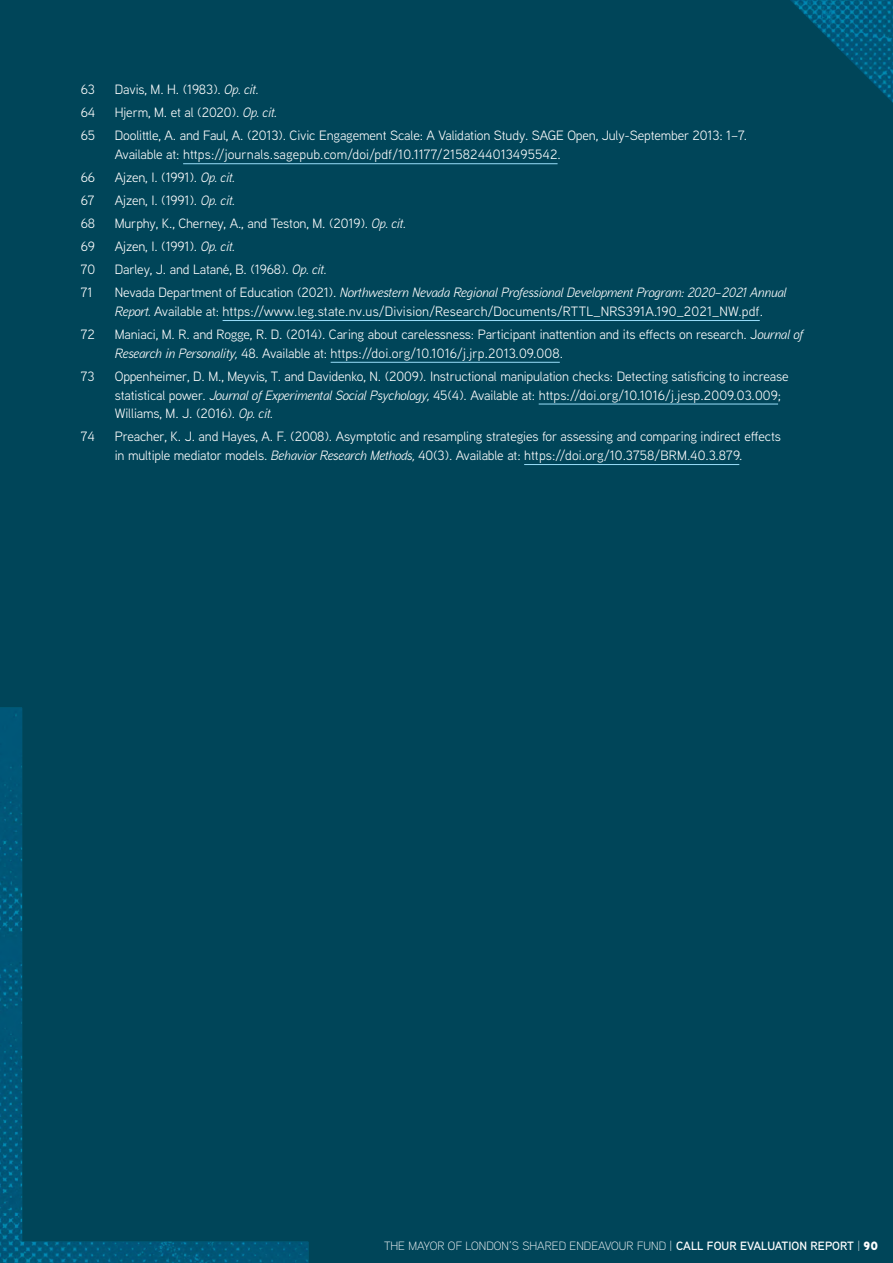
<style>
.page{position:relative;width:893px;height:1263px;background:#004559}
.page>*{position:absolute;margin:0;border:0;box-sizing:border-box;transform-origin:0 0}
.t1{font:13.5px/18.8px "Aaux Next";letter-spacing:-.01em;color:#fff}
.t2{font:13.5px/18.8px "Aaux Next";letter-spacing:.01em;color:#fff}
.t3{font:300 12px "Aaux Next";color:#fff}
.s1{font-style:italic}
.s2{font-weight:600}
.s3{font-weight:900}
</style>
<div class="page">
<img style="left:790px;top:0;width:103px;height:103px">
<img style="left:0;top:708px;width:308px;height:555px">
<hr style="left:183px;top:163px;width:375px;height:1px;background:#99defa">
<hr style="left:223px;top:320px;width:537px;height:1px;background:#99defa">
<hr style="left:331px;top:362px;width:229px;height:1px;background:#99defa">
<hr style="left:539px;top:404px;width:239px;height:1px;background:#99defa">
<hr style="left:524px;top:464px;width:215px;height:1px;background:#99defa">
<p class="t1" style="left:81px;top:80px;width:16px">63</p>
<p class="t1" style="left:115px;top:80px;width:145px">Davis, M. H. (1983). <span class="s1">Op. cit.</span></p>
<p class="t1" style="left:81px;top:103px;width:16px">64</p>
<p class="t1" style="left:115px;top:103px;width:164px">Hjerm, M. et al (2020). <span class="s1">Op. cit.</span></p>
<p class="t1" style="left:81px;top:126px;width:16px">65</p>
<p class="t1" style="left:115px;top:126px;width:634px">Doolittle, A. and Faul, A. (2013). Civic Engagement Scale: A Validation Study. SAGE Open, July-September 2013: 1–7.<br>Available at: https://journals.sagepub.com/doi/pdf/10.1177/2158244013495542.</p>
<p class="t1" style="left:81px;top:168px;width:16px">66</p>
<p class="t1" style="left:115px;top:168px;width:122px">Ajzen, I. (1991). <span class="s1">Op. cit.</span></p>
<p class="t1" style="left:81px;top:191px;width:15px">67</p>
<p class="t1" style="left:115px;top:191px;width:122px">Ajzen, I. (1991). <span class="s1">Op. cit.</span></p>
<p class="t1" style="left:81px;top:214px;width:16px">68</p>
<p class="t1" style="left:115px;top:214px;width:292px">Murphy, K., Cherney, A., and Teston, M. (2019). <span class="s1">Op. cit.</span></p>
<p class="t1" style="left:81px;top:237px;width:16px">69</p>
<p class="t1" style="left:115px;top:237px;width:122px">Ajzen, I. (1991). <span class="s1">Op. cit.</span></p>
<p class="t1" style="left:81px;top:260px;width:16px">70</p>
<p class="t1" style="left:115px;top:260px;width:213px">Darley, J. and Latané, B. (1968). <span class="s1">Op. cit.</span></p>
<p class="t1" style="left:81px;top:283px;width:13px">71</p>
<p class="t2" style="left:115px;top:283px;width:673px">Nevada Department of Education (2021). <span class="s1">Northwestern Nevada Regional Professional Development Program: 2020–2021 Annual<br>Report.</span> Available at: https://www.leg.state.nv.us/Division/Research/Documents/RTTL_NRS391A.190_2021_NW.pdf.</p>
<p class="t1" style="left:81px;top:324px;width:15px">72</p>
<p class="t1" style="left:115px;top:324px;width:690px">Maniaci, M. R. and Rogge, R. D. (2014). Caring about carelessness: Participant inattention and its effects on research. J<span class="s1">ournal of<br>Research in Personality,</span> 48. Available at: https://doi.org/10.1016/j.jrp.2013.09.008.</p>
<p class="t1" style="left:81px;top:366px;width:15px">73</p>
<p class="t1" style="left:115px;top:366px;width:675px">Oppenheimer, D. M., Meyvis, T. and Davidenko, N. (2009). Instructional manipulation checks: Detecting satisficing to increase statistical power. <span class="s1">Journal of Experimental Social Psychology,</span> 45(4). Available at: https://doi.org/10.1016/j.jesp.2009.03.009;<br>Williams, M. J. (2016). <span class="s1">Op. cit.</span></p>
<p class="t1" style="left:81px;top:427px;width:15px">74</p>
<p class="t1" style="left:115px;top:427px;width:668px">Preacher, K. J. and Hayes, A. F. (2008). Asymptotic and resampling strategies for assessing and comparing indirect effects in multiple mediator models. <span class="s1">Behavior Research Methods,</span> 40(3). Available at: https://doi.org/10.3758/BRM.40.3.879.</p>
<p class="t3" style="left:384px;top:1238px;width:496px">THE MAYOR OF LONDON’S SHARED ENDEAVOUR FUND | <span class="s2">CALL FOUR EVALUATION REPORT</span> | <span class="s3">90</span></p>
</div>
